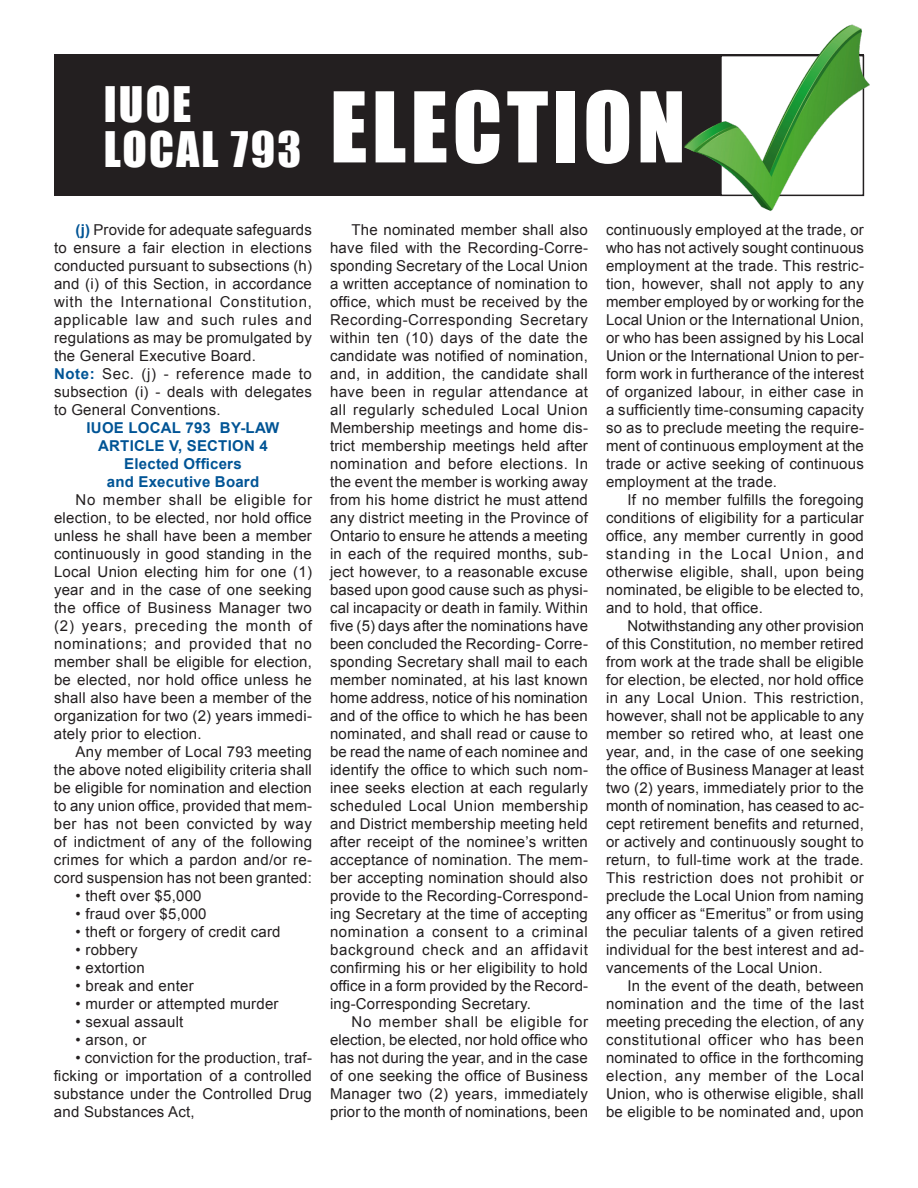
<style>
.page{position:relative;width:918px;height:1188px;background:#fff}
.page>*{position:absolute;margin:0;border:0;box-sizing:border-box;transform-origin:0 0}
.Head_30_-_impact{font:90px "Impact";letter-spacing:.05em;color:#fff}
.Head_30_-_impact-2{font:45px "Impact";letter-spacing:.05em;color:#fff}
.Body{font:15px/18px "Arial";letter-spacing:.015em;color:#231f20;text-align:justify}
.Subhead_12_pt{font:700 15px "Arial";letter-spacing:.015em;color:#005495}
.s1{font-weight:700;color:#005495}
</style>
<div class="page">
<div style="left:54px;top:55px;width:810px;height:141px;background:#231f20"></div>
<img style="left:671px;top:24px;width:199px;height:187px">
<p class="Head_30_-_impact-2" style="left:104px;top:70px;width:89px">IUOE</p>
<p class="Head_30_-_impact-2" style="left:104px;top:115px;width:199px">LOCAL 793</p>
<p class="Head_30_-_impact" style="left:330px;top:57px;width:357px">ELECTION</p>
<p class="Body" style="left:54px;top:221px;width:260px;text-indent:22px"><span class="s1">(j)</span> Provide for adequate safeguards to ensure a fair election in elections conducted pursuant to subsections (h) and (i) of this Section, in accordance with the International Constitution, applicable law and such rules and regulations as may be promulgated by the General Executive Board.</p>
<p class="Body" style="left:54px;top:365px;width:260px"><span class="s1">Note:</span> Sec. (j) - reference made to subsection (i) - deals with delegates to General Conventions.</p>
<p class="Subhead_12_pt" style="left:87px;top:418px;width:194px">IUOE LOCAL 793 BY-LAW</p>
<p class="Subhead_12_pt" style="left:98px;top:436px;width:171px">ARTICLE V, SECTION 4</p>
<p class="Subhead_12_pt" style="left:124px;top:454px;width:119px">Elected Officers</p>
<p class="Subhead_12_pt" style="left:107px;top:472px;width:154px">and Executive Board</p>
<p class="Body" style="left:54px;top:491px;width:260px;text-indent:22px">No member shall be eligible for election, to be elected, nor hold office unless he shall have been a member continuously in good standing in the Local Union electing him for one (1) year and in the case of one seeking the office of Business Manager two (2) years, preceding the month of nominations; and provided that no member shall be eligible for election, be elected, nor hold office unless he shall also have been a member of the organization for two (2) years immedi&shy;ately prior to election.</p>
<p class="Body" style="left:54px;top:743px;width:260px;text-indent:22px">Any member of Local 793 meeting the above noted eligibility criteria shall be eligible for nomination and election to any union office, provided that mem&shy;ber has not been convicted by way of indictment of any of the following crimes for which a pardon and/or re&shy;cord suspension has not been granted:</p>
<p class="Body" style="left:76px;top:887px;width:128px">• theft over $5,000</p>
<p class="Body" style="left:76px;top:905px;width:133px">• fraud over $5,000</p>
<p class="Body" style="left:76px;top:923px;width:207px">• theft or forgery of credit card</p>
<p class="Body" style="left:76px;top:941px;width:64px">• robbery</p>
<p class="Body" style="left:76px;top:959px;width:71px">• extortion</p>
<p class="Body" style="left:76px;top:977px;width:120px">• break and enter</p>
<p class="Body" style="left:76px;top:995px;width:205px">• murder or attempted murder</p>
<p class="Body" style="left:76px;top:1013px;width:109px">• sexual assault</p>
<p class="Body" style="left:76px;top:1031px;width:72px">• arson, or</p>
<p class="Body" style="left:54px;top:1049px;width:260px;text-indent:22px">• conviction for the production, traf&shy;ficking or importation of a controlled substance under the Controlled Drug and Substances Act,</p>
<p class="Body" style="left:330px;top:221px;width:260px;text-indent:22px">The nominated member shall also have filed with the Recording-Corre&shy;sponding Secretary of the Local Union a written acceptance of nomination to office, which must be received by the Recording-Corresponding Secretary within ten (10) days of the date the candidate was notified of nomination, and, in addition, the candidate shall have been in regular attendance at all regularly scheduled Local Union Membership meetings and home dis&shy;trict membership meetings held after nomination and before elections. In the event the member is working away from his home district he must attend any district meeting in the Province of Ontario to ensure he attends a meeting in each of the required months, sub&shy;ject however, to a reasonable excuse based upon good cause such as physi&shy;cal incapacity or death in family. Within five (5) days after the nominations have been concluded the Recording- Corre&shy;sponding Secretary shall mail to each member nominated, at his last known home address, notice of his nomination and of the office to which he has been nominated, and shall read or cause to be read the name of each nominee and identify the office to which such nom&shy;inee seeks election at each regularly scheduled Local Union membership and District membership meeting held after receipt of the nominee’s written acceptance of nomination. The mem&shy;ber accepting nomination should also provide to the Recording-Correspond&shy;ing Secretary at the time of accepting nomination a consent to a criminal background check and an affidavit confirming his or her eligibility to hold office in a form provided by the Record&shy;ing-Corresponding Secretary.</p>
<p class="Body" style="left:330px;top:1013px;width:260px;text-indent:22px">No member shall be eligible for election, be elected, nor hold office who has not during the year, and in the case of one seeking the office of Business Manager two (2) years, immediately prior to the month of nominations, been</p>
<p class="Body" style="left:606px;top:221px;width:260px">continuously employed at the trade, or who has not actively sought continuous employment at the trade. This restric&shy;tion, however, shall not apply to any member employed by or working for the Local Union or the International Union, or who has been assigned by his Local Union or the International Union to per&shy;form work in furtherance of the interest of organized labour, in either case in a sufficiently time-consuming capacity so as to preclude meeting the require&shy;ment of continuous employment at the trade or active seeking of continuous employment at the trade.</p>
<p class="Body" style="left:606px;top:491px;width:260px;text-indent:22px">If no member fulfills the foregoing conditions of eligibility for a particular office, any member currently in good standing in the Local Union, and otherwise eligible, shall, upon being nominated, be eligible to be elected to, and to hold, that office.</p>
<p class="Body" style="left:606px;top:617px;width:260px;text-indent:22px">Notwithstanding any other provision of this Constitution, no member retired from work at the trade shall be eligible for election, be elected, nor hold office in any Local Union. This restriction, however, shall not be applicable to any member so retired who, at least one year, and, in the case of one seeking the office of Business Manager at least two (2) years, immediately prior to the month of nomination, has ceased to ac&shy;cept retirement benefits and returned, or actively and continuously sought to return, to full-time work at the trade.<br>This restriction does not prohibit or preclude the Local Union from naming any officer as “Emeritus” or from using the peculiar talents of a given retired individual for the best interest and ad&shy;vancements of the Local Union.</p>
<p class="Body" style="left:606px;top:977px;width:260px;text-indent:22px">In the event of the death, between nomination and the time of the last meeting preceding the election, of any constitutional officer who has been nominated to office in the forthcoming election, any member of the Local Union, who is otherwise eligible, shall be eligible to be nominated and, upon</p>
</div>
